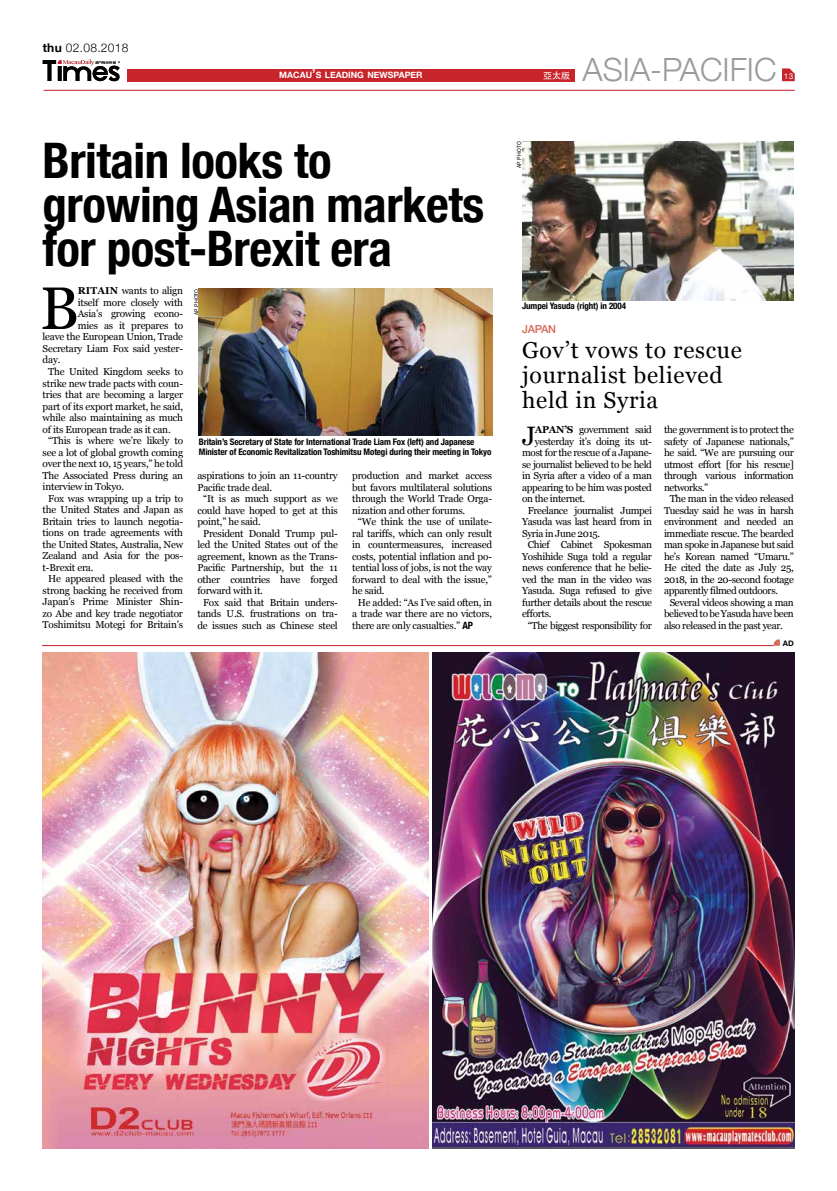
<style>
.page{position:relative;width:837px;height:1191px;background:#fff}
.page>*{position:absolute;margin:0;border:0;box-sizing:border-box;transform-origin:0 0}
.t1{font:59.8px "Georgia";color:#000}
.t2{font:700 condensed 49px/44px "Helvetica Neue";letter-spacing:-.01em;color:#000}
.t3{font:300 32px "Helvetica Neue";color:#999b9e}
.t4{font:26.6px "Georgia";color:#000}
.t5{font:23px/25px "Georgia";letter-spacing:.03em;color:#000}
.t6{font:300 12px "Helvetica Neue";letter-spacing:.025em;color:#000}
.t7{font:500 11px "Helvetica Neue";color:#d46955}
.t8{font:10px "Georgia";letter-spacing:-.02em;color:#000}
.t9{font:700 condensed 9px/10px "Helvetica Neue";letter-spacing:-.01em;color:#000}
.t10{font:9px "Adobe Heiti Std";color:#fff}
.t11{font:700 8.8px "Helvetica Neue";color:#fff}
.t12{font:8px "Helvetica Neue";color:#fff}
.t13{font:700 7.7px "Helvetica Neue";color:#000}
.t14{font:6px "Franklin Gothic";letter-spacing:.025em;color:#000}
.s1{font-weight:700}
.s2{font-size:12.5px}
.s3{font-family:"Helvetica Neue";font-weight:700;font-stretch:condensed}
</style>
<div class="page">
<div style="left:127px;top:69px;width:447px;height:12px;background:#c7242b"></div>
<svg style="left:782px;top:68px;width:12px;height:13px"></svg>
<svg style="left:43px;top:59px;width:77px;height:22px"></svg>
<hr style="left:44px;top:90px;width:750px;height:1px;background:#c7212a">
<hr style="left:42px;top:645px;width:731px;height:1px;background:#c7212a">
<svg style="left:773px;top:639px;width:6px;height:7px"></svg>
<img style="left:43px;top:652px;width:385px;height:496px">
<img style="left:432px;top:652px;width:362px;height:496px">
<img style="left:199px;top:289px;width:293px;height:147px">
<img style="left:522px;top:142px;width:271px;height:158px">
<p class="t6" style="left:43px;top:38px;width:87px"><span class="s1">thu</span> 02.08.2018</p>
<p class="t11" style="left:279px;top:68px;width:145px">MACAU<span class="s2">’</span>S LEADING NEWSPAPER</p>
<p class="t10" style="left:543px;top:70px;width:28px">亞太版</p>
<h3 class="t3" style="left:582px;top:44px;width:195px">ASIA-PACIFIC</h3>
<p class="t12" style="left:783px;top:70px;width:11px">13</p>
<h2 class="t2" style="left:43px;top:135px;width:443px">Britain looks to growing Asian markets for post-Brexit era</h2>
<h1 class="t1" style="left:40px;top:265px;width:41px">B</h1>
<p class="t8" style="left:78px;top:284px;width:107px"><span class="s1">RITAIN</span> wants to align</p>
<p class="t14" style="left:193px;top:315px;width:28px;rotate:-90deg">ap photo</p>
<p class="t8" style="left:78px;top:295px;width:107px">itself more closely with</p>
<p class="t8" style="left:78px;top:307px;width:107px">Asia’s growing econo-</p>
<p class="t8" style="left:78px;top:318px;width:107px">mies as it prepares to</p>
<p class="t8" style="left:43px;top:330px;width:142px">leave the European Union, Trade</p>
<p class="t8" style="left:43px;top:341px;width:142px">Secretary Liam Fox said yester-</p>
<p class="t8" style="left:43px;top:353px;width:19px">day.</p>
<p class="t8" style="left:48px;top:364px;width:136px">The United Kingdom seeks to</p>
<p class="t8" style="left:43px;top:376px;width:142px">strike new trade pacts with coun-</p>
<p class="t8" style="left:43px;top:387px;width:142px">tries that are becoming a larger</p>
<p class="t8" style="left:43px;top:399px;width:142px">part of its export market, he said,</p>
<p class="t8" style="left:43px;top:410px;width:142px">while also maintaining as much</p>
<p class="t8" style="left:43px;top:422px;width:129px">of its European trade as it can.</p>
<p class="t8" style="left:48px;top:433px;width:136px">“This is where we’re likely to</p>
<p class="t8" style="left:43px;top:445px;width:142px">see a lot of global growth coming</p>
<p class="t8" style="left:43px;top:456px;width:142px">over the next 10, 15 years,” he told</p>
<p class="t8" style="left:43px;top:468px;width:142px">The Associated Press during an</p>
<p class="t8" style="left:43px;top:479px;width:83px">interview in Tokyo.</p>
<p class="t8" style="left:48px;top:491px;width:136px">Fox was wrapping up a trip to</p>
<p class="t8" style="left:43px;top:502px;width:142px">the United States and Japan as</p>
<p class="t8" style="left:43px;top:514px;width:142px">Britain tries to launch negotia-</p>
<p class="t8" style="left:43px;top:525px;width:142px">tions on trade agreements with</p>
<p class="t8" style="left:43px;top:537px;width:142px">the United States, Australia, New</p>
<p class="t8" style="left:43px;top:548px;width:142px">Zealand and Asia for the pos-</p>
<p class="t8" style="left:43px;top:560px;width:52px">t-Brexit era.</p>
<p class="t8" style="left:48px;top:571px;width:136px">He appeared pleased with the</p>
<p class="t8" style="left:43px;top:583px;width:142px">strong backing he received from</p>
<p class="t8" style="left:43px;top:594px;width:142px">Japan’s Prime Minister Shin-</p>
<p class="t8" style="left:43px;top:606px;width:142px">zo Abe and key trade negotiator</p>
<p class="t8" style="left:43px;top:617px;width:142px">Toshimitsu Motegi for Britain’s</p>
<p class="t9" style="left:199px;top:436px;width:294px">Britain’s Secretary of State for International Trade Liam Fox (left) and Japanese<br>Minister of Economic Revitalization Toshimitsu Motegi during their meeting in Tokyo</p>
<p class="t8" style="left:352px;top:468px;width:141px">production and market access</p>
<p class="t8" style="left:352px;top:480px;width:141px">but favors multilateral solutions</p>
<p class="t8" style="left:352px;top:491px;width:141px">through the World Trade Orga-</p>
<p class="t8" style="left:352px;top:503px;width:114px">nization and other forums.</p>
<p class="t8" style="left:358px;top:514px;width:136px">“We think the use of unilate-</p>
<p class="t8" style="left:352px;top:526px;width:141px">ral tariffs, which can only result</p>
<p class="t8" style="left:352px;top:537px;width:141px">in countermeasures, increased</p>
<p class="t8" style="left:352px;top:549px;width:141px">costs, potential inflation and po-</p>
<p class="t8" style="left:352px;top:560px;width:141px">tential loss of jobs, is not the way</p>
<p class="t8" style="left:352px;top:572px;width:141px">forward to deal with the issue,”</p>
<p class="t8" style="left:352px;top:583px;width:34px">he said.</p>
<p class="t8" style="left:358px;top:595px;width:136px">He added: “As I’ve said often, in</p>
<p class="t8" style="left:352px;top:606px;width:141px">a trade war there are no victors,</p>
<p class="t8" style="left:352px;top:618px;width:122px">there are only casualties.” <span class="s3">AP</span></p>
<p class="t8" style="left:197px;top:468px;width:142px">aspirations to join an 11-country</p>
<p class="t8" style="left:197px;top:480px;width:76px">Pacific trade deal.</p>
<p class="t8" style="left:203px;top:491px;width:136px">“It is as much support as we</p>
<p class="t8" style="left:197px;top:503px;width:142px">could have hoped to get at this</p>
<p class="t8" style="left:197px;top:514px;width:65px">point,” he said.</p>
<p class="t8" style="left:203px;top:526px;width:136px">President Donald Trump pul-</p>
<p class="t8" style="left:197px;top:537px;width:142px">led the United States out of the</p>
<p class="t8" style="left:197px;top:549px;width:142px">agreement, known as the Trans-</p>
<p class="t8" style="left:197px;top:560px;width:142px">Pacific Partnership, but the 11</p>
<p class="t8" style="left:197px;top:572px;width:142px">other countries have forged</p>
<p class="t8" style="left:197px;top:583px;width:67px">forward with it.</p>
<p class="t8" style="left:203px;top:595px;width:136px">Fox said that Britain unders-</p>
<p class="t8" style="left:197px;top:606px;width:142px">tands U.S. frustrations on tra-</p>
<p class="t8" style="left:197px;top:618px;width:142px">de issues such as Chinese steel</p>
<p class="t14" style="left:515px;top:168px;width:28px;rotate:-90deg">ap photo</p>
<p class="t9" style="left:522px;top:300px;width:105px">Jumpei Yasuda (right) in 2004</p>
<p class="t7" style="left:522px;top:320px;width:35px">Japan</p>
<h3 class="t5" style="left:522px;top:336px;width:221px">Gov’t vows to rescue journalist believed held in Syria</h3>
<h3 class="t4" style="left:522px;top:416px;width:15px">J</h3>
<p class="t8" style="left:534px;top:422px;width:119px"><span class="s1">APAN’S</span> government said</p>
<p class="t8" style="left:534px;top:434px;width:119px">yesterday it’s doing its ut-</p>
<p class="t8" style="left:522px;top:445px;width:131px">most for the rescue of a Japane-</p>
<p class="t8" style="left:522px;top:457px;width:131px">se journalist believed to be held</p>
<p class="t8" style="left:522px;top:468px;width:131px">in Syria after a video of a man</p>
<p class="t8" style="left:522px;top:480px;width:131px">appearing to be him was posted</p>
<p class="t8" style="left:522px;top:491px;width:65px">on the internet.</p>
<p class="t8" style="left:527px;top:503px;width:126px">Freelance journalist Jumpei</p>
<p class="t8" style="left:522px;top:514px;width:131px">Yasuda was last heard from in</p>
<p class="t8" style="left:522px;top:526px;width:80px">Syria in June 2015.</p>
<p class="t8" style="left:527px;top:537px;width:126px">Chief Cabinet Spokesman</p>
<p class="t8" style="left:522px;top:549px;width:131px">Yoshihide Suga told a regular</p>
<p class="t8" style="left:522px;top:560px;width:131px">news conference that he belie-</p>
<p class="t8" style="left:522px;top:572px;width:131px">ved the man in the video was</p>
<p class="t8" style="left:522px;top:583px;width:131px">Yasuda. Suga refused to give</p>
<p class="t8" style="left:522px;top:595px;width:131px">further details about the rescue</p>
<p class="t8" style="left:522px;top:606px;width:31px">efforts.</p>
<p class="t8" style="left:527px;top:618px;width:126px">“The biggest responsibility for</p>
<p class="t8" style="left:663px;top:422px;width:131px">the government is to protect the</p>
<p class="t8" style="left:663px;top:434px;width:131px">safety of Japanese nationals,”</p>
<p class="t8" style="left:663px;top:445px;width:131px">he said. “We are pursuing our</p>
<p class="t8" style="left:663px;top:457px;width:131px">utmost effort [for his rescue]</p>
<p class="t8" style="left:663px;top:468px;width:131px">through various information</p>
<p class="t8" style="left:663px;top:480px;width:46px">networks.”</p>
<p class="t8" style="left:669px;top:491px;width:126px">The man in the video released</p>
<p class="t8" style="left:663px;top:503px;width:131px">Tuesday said he was in harsh</p>
<p class="t8" style="left:663px;top:514px;width:131px">environment and needed an</p>
<p class="t8" style="left:663px;top:526px;width:131px">immediate rescue. The bearded</p>
<p class="t8" style="left:663px;top:537px;width:131px">man spoke in Japanese but said</p>
<p class="t8" style="left:663px;top:549px;width:131px">he’s Korean named “Umaru.”</p>
<p class="t8" style="left:663px;top:560px;width:131px">He cited the date as July 25,</p>
<p class="t8" style="left:663px;top:572px;width:131px">2018, in the 20-second footage</p>
<p class="t8" style="left:663px;top:583px;width:115px">apparently filmed outdoors.</p>
<p class="t8" style="left:669px;top:595px;width:126px">Several videos showing a man</p>
<p class="t8" style="left:663px;top:606px;width:131px">believed to be Yasuda have been</p>
<p class="t8" style="left:663px;top:618px;width:120px">also released in the past year.</p>
<p class="t13" style="left:782px;top:637px;width:12px">AD</p>
</div>
